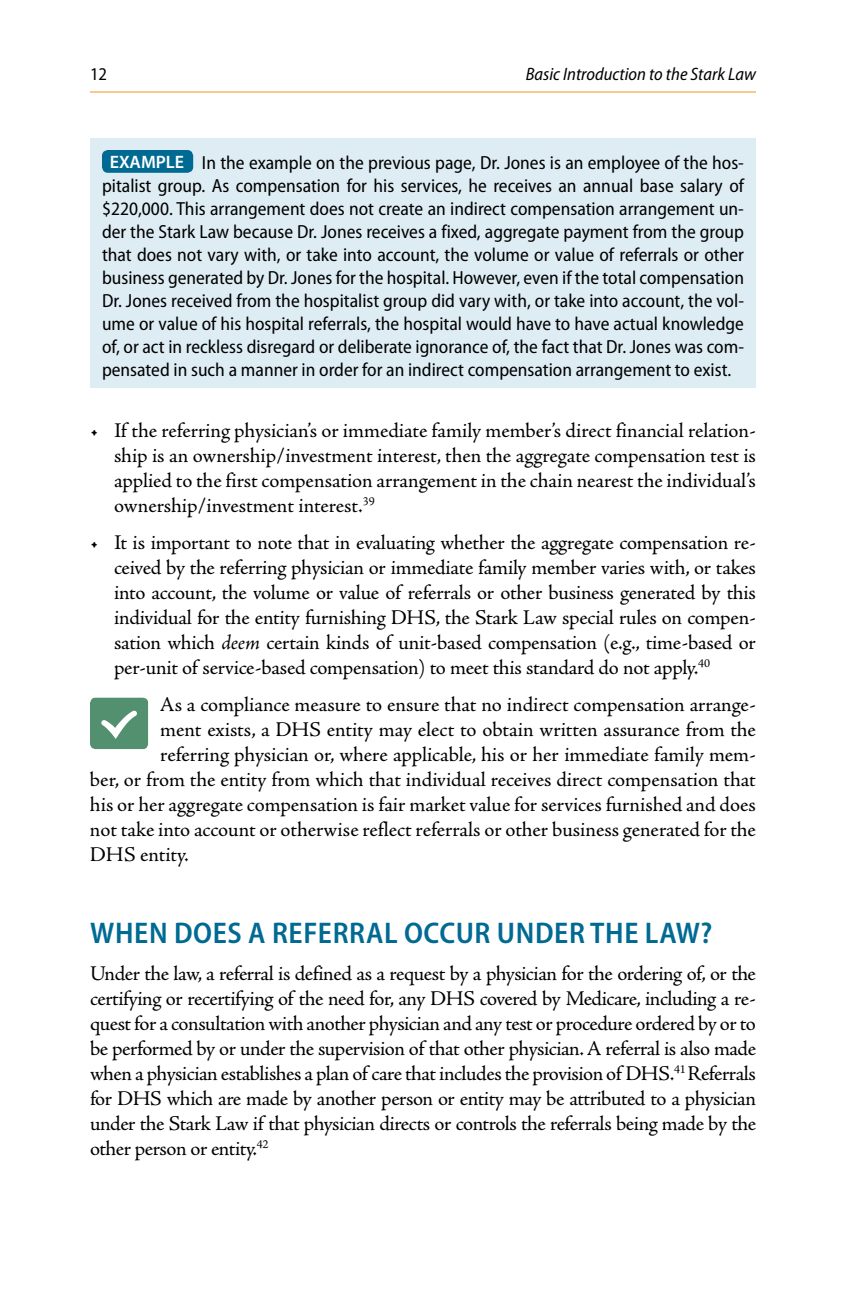
<style>
.page{position:relative;width:864px;height:1296px;background:#fff}
.page>*{position:absolute;margin:0;border:0;box-sizing:border-box;transform-origin:0 0}
.t1{font:600 semi-condensed 30px "Myriad Pro";letter-spacing:.02em;color:#006a93}
.t2{font:21px/25px "Adobe Jenson Pro";letter-spacing:-.005em;color:#000;text-align:justify}
.t3{font:semi-condensed 19px/23px "Myriad Pro";color:#000;text-align:justify}
.t4{font:italic semi-condensed 18px "Myriad Pro";color:#000}
.t5{font:semi-condensed 18px "Myriad Pro";color:#000}
.s1{font-weight:600;font-stretch:normal;font-size:18px;color:#fff}
.s2{font-style:italic}
</style>
<div class="page">
<hr style="left:90px;top:92px;width:666px;height:1px;background:#f7901d">
<div style="left:90px;top:138px;width:666px;height:250px;background:#deecf4"></div>
<div style="left:102px;top:150px;width:91px;height:23px;background:#006a93;border-radius:6px"></div>
<svg style="left:90px;top:697px;width:58px;height:52px;background:#679c80"></svg>
<p class="t5" style="left:90px;top:64px;width:19px">12</p>
<p class="t4" style="left:526px;top:64px;width:232px">Basic Introduction to the Stark Law</p>
<p class="t3" style="left:102px;top:151px;width:644px;text-indent:8px"><span class="s1">EXAMPLE</span> In the example on the previous page, Dr. Jones is an employee of the hos&shy;pitalist group. As compensation for his services, he receives an annual base salary of $220,000. This arrangement does not create an indirect compensation arrangement un&shy;der the Stark Law because Dr. Jones receives a fixed, aggregate payment from the group that does not vary with, or take into account, the volume or value of referrals or other business generated by Dr. Jones for the hospital. However, even if the total compensation Dr. Jones received from the hospitalist group did vary with, or take into account, the vol&shy;ume or value of his hospital referrals, the hospital would have to have actual knowledge of, or act in reckless disregard or deliberate ignorance of, the fact that Dr. Jones was com&shy;pensated in such a manner in order for an indirect compensation arrangement to exist.</p>
<p class="t2" style="left:114px;top:418px;width:644px;text-indent:-24px">• If the referring physician’s or immediate family member’s direct financial relation&shy;ship is an ownership/investment interest, then the aggregate compensation test is applied to the first compensation arrangement in the chain nearest the individual’s ownership/investment interest.<sup>39</sup></p>
<p class="t2" style="left:114px;top:530px;width:644px;text-indent:-24px">• It is important to note that in evaluating whether the aggregate compensation re&shy;ceived by the referring physician or immediate family member varies with, or takes into account, the volume or value of referrals or other business generated by this individual for the entity furnishing DHS, the Stark Law special rules on compen&shy;sation which <span class="s2">deem</span> certain kinds of unit-based compensation (e.g., time-based or per-unit of service-based compensation) to meet this standard do not apply.<sup>40</sup></p>
<p class="t2" style="left:160px;top:692px;width:598px">As a compliance measure to ensure that no indirect compensation arrange-</p>
<p class="t2" style="left:160px;top:717px;width:597px">ment exists, a DHS entity may elect to obtain written assurance from the</p>
<p class="t2" style="left:160px;top:742px;width:597px">referring physician or, where applicable, his or her immediate family mem-</p>
<p class="t2" style="left:90px;top:767px;width:667px">ber, or from the entity from which that individual receives direct compensation that</p>
<p class="t2" style="left:90px;top:792px;width:667px">his or her aggregate compensation is fair market value for services furnished and does</p>
<p class="t2" style="left:90px;top:817px;width:668px">not take into account or otherwise reflect referrals or other business generated for the</p>
<p class="t2" style="left:90px;top:842px;width:100px">DHS entity.</p>
<h1 class="t1" style="left:90px;top:917px;width:623px">WHEN DOES A REFERRAL OCCUR UNDER THE LAW?</h1>
<p class="t2" style="left:90px;top:961px;width:668px">Under the law, a referral is defined as a request by a physician for the ordering of, or the certifying or recertifying of the need for, any DHS covered by Medicare, including a re&shy;quest for a consultation with another physician and any test or procedure ordered by or to be performed by or under the supervision of that other physician. A referral is also made when a physician establishes a plan of care that includes the provision of DHS.<sup>41</sup> Referrals for DHS which are made by another person or entity may be attributed to a physician under the Stark Law if that physician directs or controls the referrals being made by the other person or entity.<sup>42</sup></p>
</div>
